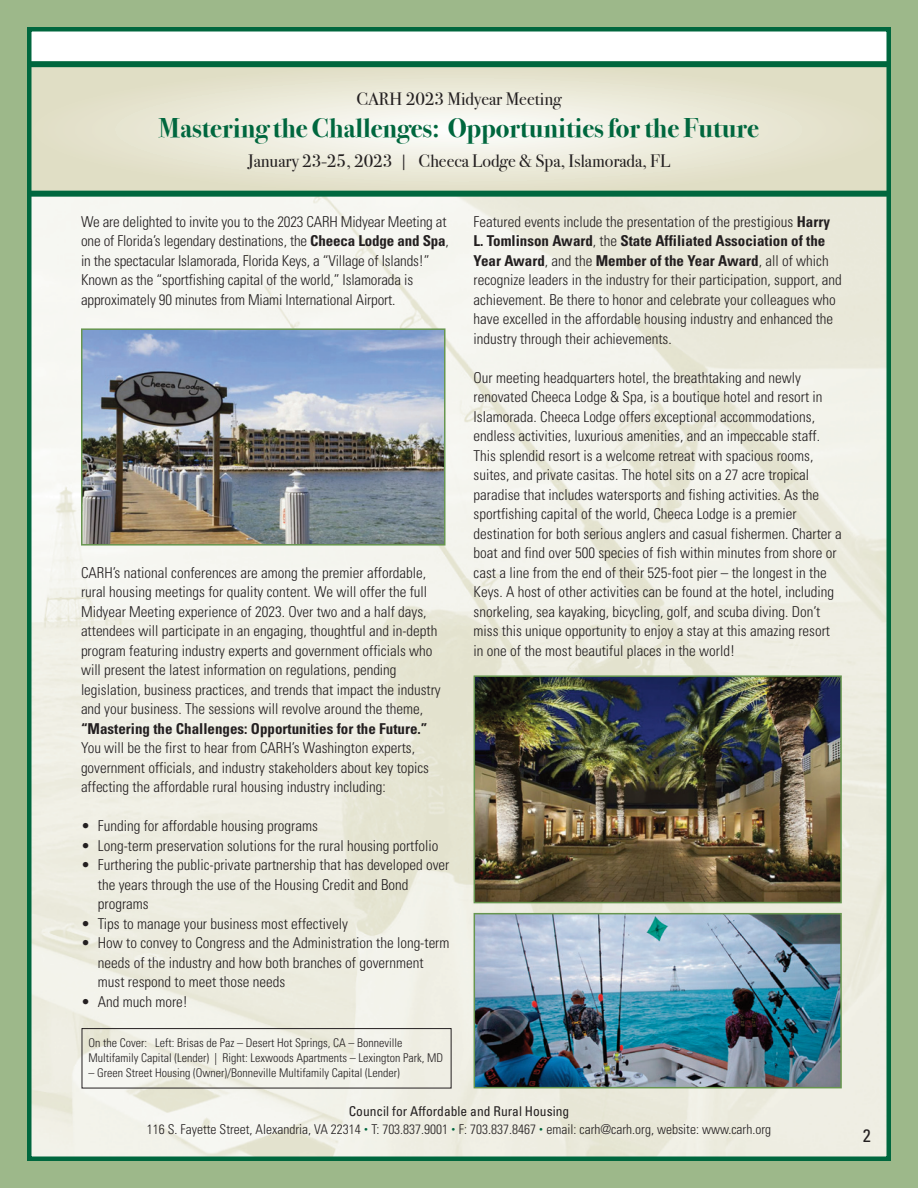
<style>
.page{position:relative;width:918px;height:1188px;background:#fff}
.page>*{position:absolute;margin:0;border:0;box-sizing:border-box;transform-origin:0 0}
.t1{font:700 27px "Bodoni Svty Two ITCTT";color:#00673e}
.t2{font:18px "Bodoni Svty Two ITCTT Book";color:#231f20}
.t3{font:condensed 18px "Univers";color:#231f20}
.t4{font:300 condensed 15px/19.5px "Univers";color:#231f20}
.t5{font:700 condensed 15px "Univers";color:#231f20}
.t6{font:300 condensed 13.5px/18px "Univers";color:#231f20;text-align:center}
.t7{font:300 condensed 12px/15px "Univers";color:#231f20}
.s1{font-weight:700}
.s2{font-weight:400}
</style>
<div class="page">
<img style="left:32px;top:197px;width:854px;height:959px">
<svg style="left:32px;top:67px;width:854px;height:124px;background:#e7e6d3"></svg>
<div style="left:0;top:0;width:918px;height:1188px;border:28px solid #9db88a"></div>
<div style="left:27px;top:27px;width:864px;height:1134px;border:4px solid #00673e"></div>
<div style="left:28px;top:191px;width:860px;height:6px;background:#00673e"></div>
<div style="left:28px;top:61px;width:859px;height:6px;background:#00673e"></div>
<img style="left:84px;top:331px;width:359px;height:212px">
<div style="left:81px;top:328px;width:365px;height:218px;border:2px solid #67964f"></div>
<img style="left:477px;top:678px;width:362px;height:222px">
<div style="left:474px;top:675px;width:368px;height:228px;border:2px solid #67964f"></div>
<div style="left:82px;top:1028px;width:370px;height:60px;border:1px solid #231f20"></div>
<img style="left:477px;top:916px;width:362px;height:169px">
<div style="left:474px;top:913px;width:368px;height:175px;border:2px solid #67964f"></div>
<p class="t2" style="left:356px;top:88px;width:207px">CARH 2023 Midyear Meeting</p>
<h1 class="t1" style="left:159px;top:112px;width:602px">Mastering the Challenges: Opportunities for the Future</h1>
<p class="t2" style="left:248px;top:150px;width:424px">January 23-25, 2023 | Cheeca Lodge &amp; Spa, Islamorada, FL</p>
<p class="t4" style="left:81px;top:212px;width:369px">We are delighted to invite you to the 2023 CARH Midyear Meeting at one of Florida’s legendary destinations, the <span class="s1">Cheeca Lodge and Spa</span>, in the spectacular Islamorada, Florida Keys, a “Village of Islands!” Known as the “sportfishing capital of the world,” Islamorada is approximately 90 minutes from Miami International Airport.</p>
<p class="t4" style="left:81px;top:563px;width:361px">CARH’s national conferences are among the premier affordable, rural housing meetings for quality content. We will offer the full Midyear Meeting experience of 2023. Over two and a half days, attendees will participate in an engaging, thoughtful and in-depth program featuring industry experts and government officials who will present the latest information on regulations, pending legislation, business practices, and trends that impact the industry and your business. The sessions will revolve around the theme,</p>
<p class="t5" style="left:81px;top:723px;width:348px">“Mastering the Challenges: Opportunities for the Future.”</p>
<p class="t4" style="left:81px;top:738px;width:350px">You will be the first to hear from CARH’s Washington experts, government officials, and industry stakeholders about key topics affecting the affordable rural housing industry including:</p>
<p class="t4" style="left:81px;top:816px;width:238px">• Funding for affordable housing programs</p>
<p class="t4" style="left:81px;top:836px;width:359px">• Long-term preservation solutions for the rural housing portfolio</p>
<p class="t4" style="left:98px;top:855px;width:353px;text-indent:-17px">• Furthering the public-private partnership that has developed over the years through the use of the Housing Credit and Bond programs</p>
<p class="t4" style="left:81px;top:914px;width:268px">• Tips to manage your business most effectively</p>
<p class="t4" style="left:98px;top:933px;width:353px;text-indent:-17px">• How to convey to Congress and the Administration the long-term needs of the industry and how both branches of government must respond to meet those needs</p>
<p class="t4" style="left:81px;top:992px;width:108px">• And much more!</p>
<p class="t7" style="left:88px;top:1035px;width:356px">On the Cover: Left: Brisas de Paz – Desert Hot Springs, CA – Bonneville<br>Multifamily Capital (Lender) | Right: Lexwoods Apartments – Lexington Park, MD</p>
<p class="t7" style="left:88px;top:1065px;width:313px">– Green Street Housing (Owner)/Bonneville Multifamily Capital (Lender)</p>
<p class="t4" style="left:474px;top:212px;width:370px">Featured events include the presentation of the prestigious <span class="s1">Harry L. Tomlinson Award</span>, the <span class="s1">State Affiliated Association of the Year Award</span>, and the <span class="s1">Member of the Year Award</span>, all of which recognize leaders in the industry for their participation, support, and achievement. Be there to honor and celebrate your colleagues who have excelled in the affordable housing industry and enhanced the industry through their achievements.</p>
<p class="t4" style="left:474px;top:368px;width:370px">Our meeting headquarters hotel, the breathtaking and newly renovated Cheeca Lodge &amp; Spa, is a boutique hotel and resort in Islamorada. Cheeca Lodge offers exceptional accommodations, endless activities, luxurious amenities, and an impeccable staff.<br>This splendid resort is a welcome retreat with spacious rooms, suites, and private casitas. The hotel sits on a 27 acre tropical paradise that includes watersports and fishing activities. As the sportfishing capital of the world, Cheeca Lodge is a premier destination for both serious anglers and casual fishermen. Charter a boat and find over 500 species of fish within minutes from shore or cast a line from the end of their 525-foot pier – the longest in the Keys. A host of other activities can be found at the hotel, including snorkeling, sea kayaking, bicycling, golf, and scuba diving. Don’t miss this unique opportunity to enjoy a stay at this amazing resort in one of the most beautiful places in the world!</p>
<p class="t6" style="left:147px;top:1103px;width:626px"><span class="s2">Council for Affordable and Rural Housing<br></span>116 S. Fayette Street, Alexandria, VA 22314 <sup>•</sup> T: 703.837.9001 <sup>•</sup> F: 703.837.8467 <sup>•</sup> email: carh@carh.org, website: www.carh.org</p>
<p class="t3" style="left:863px;top:1129px;width:9px">2</p>
</div>
